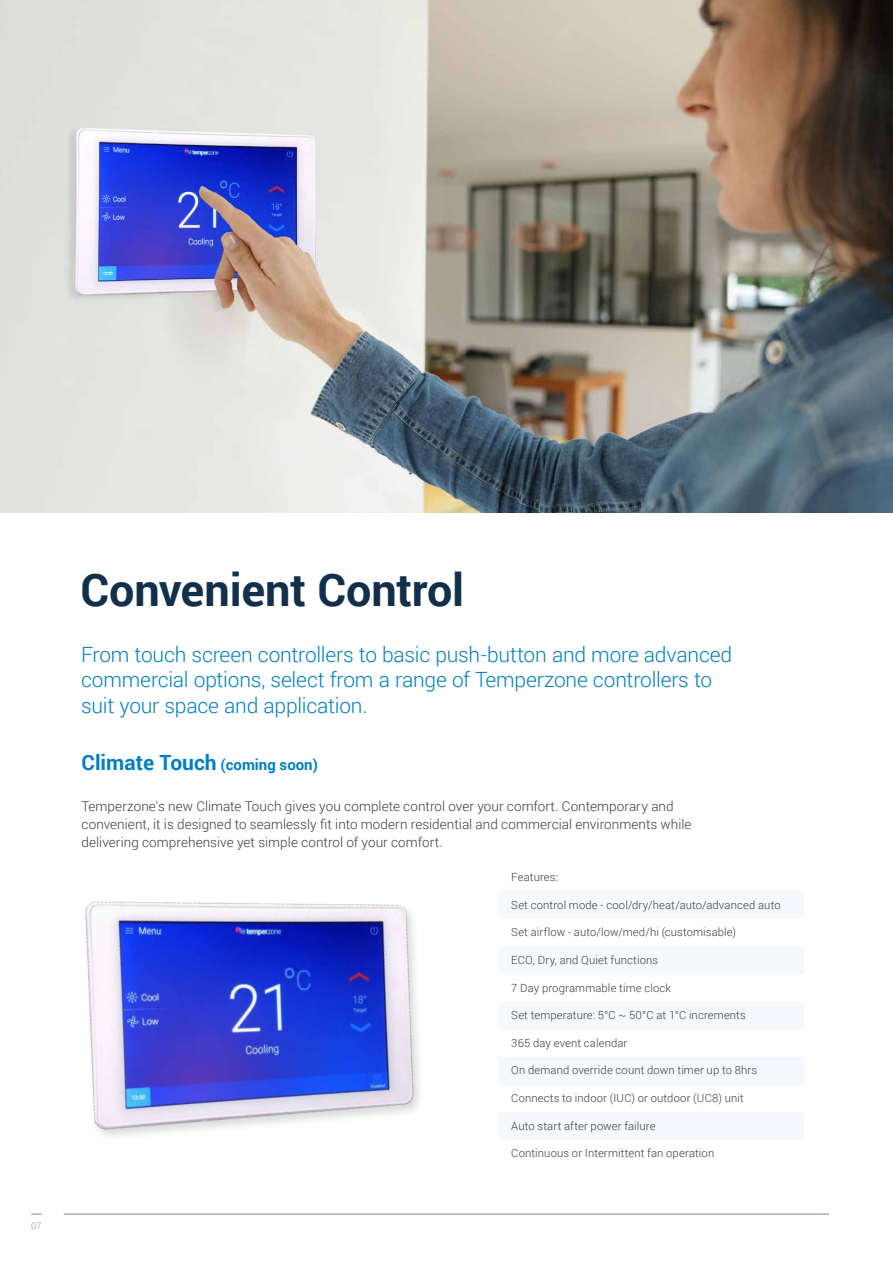
<style>
.page{position:relative;width:893px;height:1263px;background:#fff}
.page>*{position:absolute;margin:0;border:0;box-sizing:border-box;transform-origin:0 0}
.t1{font:700 45px "Roboto";letter-spacing:-.005em;color:#13304b}
.t2{font:300 21px/25.5px "Roboto";letter-spacing:-.01em;color:#0080c2}
.t3{font:700 21px "Roboto";color:#0080c2}
.t4{font:300 13.5px/18px "Roboto";letter-spacing:.005em;color:#3c3c3b}
.t5{font:300 11.25px "Roboto";letter-spacing:.01em;color:#3c3c3b}
.t6{font:300 9px "Roboto";color:#868998}
.s1{font-size:15px}
</style>
<div class="page">
<img style="left:0;top:0;width:893px;height:512px">
<div style="left:498px;top:1057px;width:307px;height:27px;background:#f5f8fd"></div>
<img style="left:31px;top:901px;width:461px;height:314px">
<hr style="left:64px;top:1213px;width:765px;height:1px;background:#868998">
<p class="t6" style="left:31px;top:1219px;width:12px">07</p>
<h1 class="t1" style="left:80px;top:559px;width:385px">Convenient Control</h1>
<h2 class="t2" style="left:81px;top:641px;width:653px">From touch screen controllers to basic push-button and more advanced commercial options, select from a range of Temperzone controllers to suit your space and application.</h2>
<h2 class="t3" style="left:82px;top:748px;width:238px">Climate Touch <span class="s1">(coming soon)</span></h2>
<p class="t4" style="left:82px;top:797px;width:611px">Temperzone's new Climate Touch gives you complete control over your comfort. Contemporary and convenient, it is designed to seamlessly fit into modern residential and commercial environments while delivering comprehensive yet simple control of your comfort.</p>
<p class="t5" style="left:511px;top:869px;width:48px">Features:</p>
<p class="t5" style="left:511px;top:897px;width:271px">Set control mode - cool/dry/heat/auto/advanced auto</p>
<p class="t5" style="left:511px;top:924px;width:226px">Set airflow - auto/low/med/hi (customisable)</p>
<p class="t5" style="left:511px;top:952px;width:148px">ECO, Dry, and Quiet functions</p>
<p class="t5" style="left:511px;top:980px;width:161px">7 Day programmable time clock</p>
<p class="t5" style="left:511px;top:1007px;width:236px">Set temperature: 5°C ~ 50°C at 1°C increments</p>
<p class="t5" style="left:511px;top:1035px;width:118px">365 day event calendar</p>
<p class="t5" style="left:511px;top:1063px;width:247px">On demand override count down timer up to 8hrs</p>
<p class="t5" style="left:511px;top:1090px;width:234px">Connects to indoor (IUC) or outdoor (UC8) unit</p>
<p class="t5" style="left:511px;top:1118px;width:146px">Auto start after power failure</p>
<p class="t5" style="left:511px;top:1145px;width:205px">Continuous or Intermittent fan operation</p>
</div>
